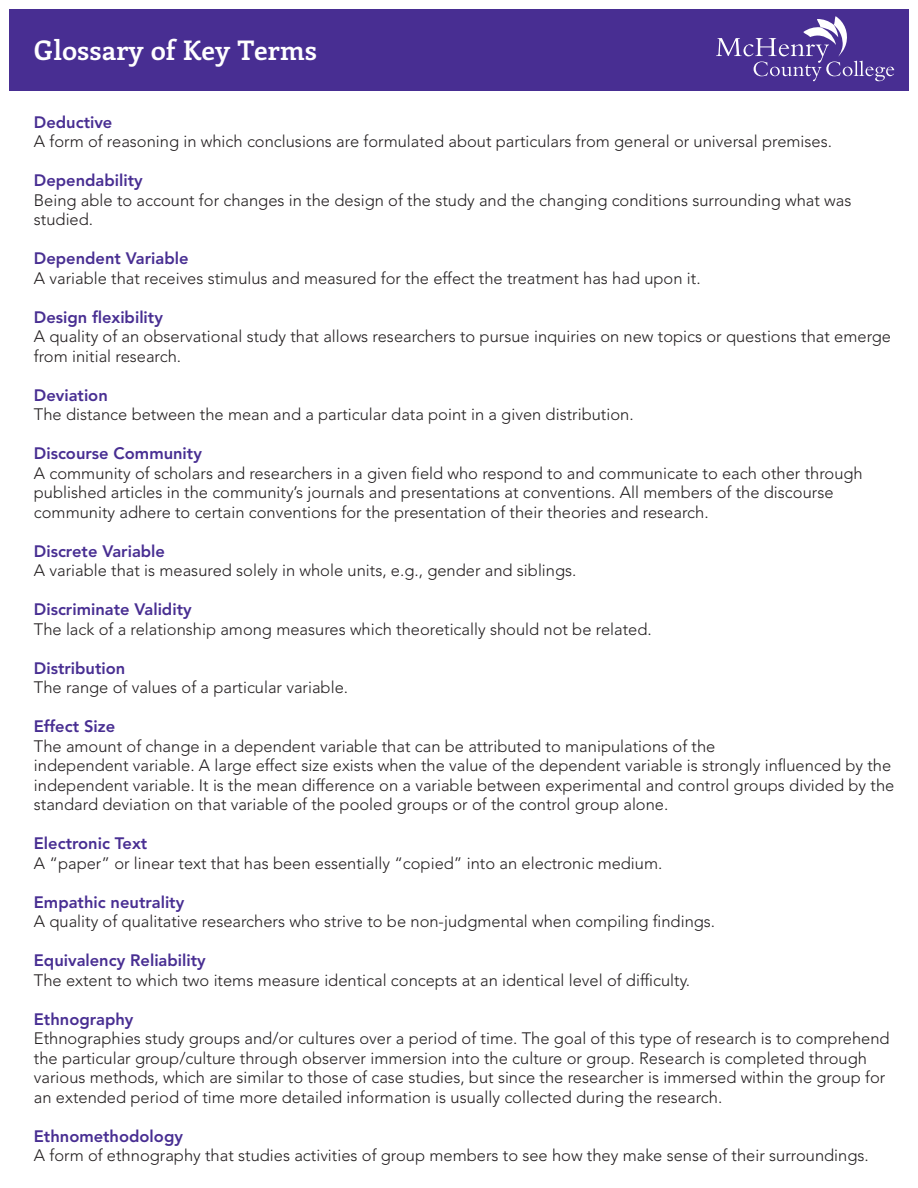
<style>
.page{position:relative;width:918px;height:1188px;background:#fff}
.page>*{position:absolute;margin:0;border:0;box-sizing:border-box;transform-origin:0 0}
.t1{font:700 27px "Enriqueta";color:#fff}
.t2{font:300 16.5px/19.5px "Avenir LT Std";color:#231f20}
.t3{font:800 16.5px "Avenir LT Std";color:#482e92}
</style>
<div class="page">
<div style="left:9px;top:9px;width:900px;height:82px;background:#482e92"></div>
<svg style="left:716px;top:16px;width:178px;height:65px"></svg>
<p class="t1" style="left:34px;top:31px;width:285px">Glossary of Key Terms</p>
<p class="t3" style="left:34px;top:112px;width:80px">Deductive</p>
<p class="t2" style="left:34px;top:132px;width:800px">A form of reasoning in which conclusions are formulated about particulars from general or universal premises.</p>
<p class="t3" style="left:34px;top:171px;width:110px">Dependability</p>
<p class="t2" style="left:34px;top:191px;width:819px">Being able to account for changes in the design of the study and the changing conditions surrounding what was studied.</p>
<p class="t3" style="left:34px;top:249px;width:156px">Dependent Variable</p>
<p class="t2" style="left:34px;top:269px;width:668px">A variable that receives stimulus and measured for the effect the treatment has had upon it.</p>
<p class="t3" style="left:34px;top:307px;width:131px">Design flexibility</p>
<p class="t2" style="left:34px;top:327px;width:859px">A quality of an observational study that allows researchers to pursue inquiries on new topics or questions that emerge from initial research.</p>
<p class="t3" style="left:34px;top:385px;width:75px">Deviation</p>
<p class="t2" style="left:34px;top:405px;width:601px">The distance between the mean and a particular data point in a given distribution.</p>
<p class="t3" style="left:34px;top:444px;width:170px">Discourse Community</p>
<p class="t2" style="left:34px;top:464px;width:830px">A community of scholars and researchers in a given field who respond to and communicate to each other through published articles in the community’s journals and presentations at conventions. All members of the discourse community adhere to certain conventions for the presentation of their theories and research.</p>
<p class="t3" style="left:34px;top:541px;width:133px">Discrete Variable</p>
<p class="t2" style="left:34px;top:561px;width:544px">A variable that is measured solely in whole units, e.g., gender and siblings.</p>
<p class="t3" style="left:34px;top:600px;width:159px">Discriminate Validity</p>
<p class="t2" style="left:34px;top:620px;width:619px">The lack of a relationship among measures which theoretically should not be related.</p>
<p class="t3" style="left:34px;top:658px;width:93px">Distribution</p>
<p class="t2" style="left:34px;top:678px;width:316px">The range of values of a particular variable.</p>
<p class="t3" style="left:34px;top:717px;width:83px">Effect Size</p>
<p class="t2" style="left:34px;top:737px;width:683px">The amount of change in a dependent variable that can be attributed to manipulations of the</p>
<p class="t2" style="left:34px;top:756px;width:862px">independent variable. A large effect size exists when the value of the dependent variable is strongly influenced by the independent variable. It is the mean difference on a variable between experimental and control groups divided by the standard deviation on that variable of the pooled groups or of the control group alone.</p>
<p class="t3" style="left:34px;top:834px;width:115px">Electronic Text</p>
<p class="t2" style="left:34px;top:854px;width:630px">A “paper” or linear text that has been essentially “copied” into an electronic medium.</p>
<p class="t3" style="left:34px;top:892px;width:152px">Empathic neutrality</p>
<p class="t2" style="left:34px;top:912px;width:683px">A quality of qualitative researchers who strive to be non-judgmental when compiling findings.</p>
<p class="t3" style="left:34px;top:951px;width:173px">Equivalency Reliability</p>
<p class="t2" style="left:34px;top:971px;width:658px">The extent to which two items measure identical concepts at an identical level of difficulty.</p>
<p class="t3" style="left:34px;top:1009px;width:101px">Ethnography</p>
<p class="t2" style="left:34px;top:1029px;width:857px">Ethnographies study groups and/or cultures over a period of time. The goal of this type of research is to comprehend the particular group/culture through observer immersion into the culture or group. Research is completed through various methods, which are similar to those of case studies, but since the researcher is immersed within the group for an extended period of time more detailed information is usually collected during the research.</p>
<p class="t3" style="left:34px;top:1126px;width:151px">Ethnomethodology</p>
<p class="t2" style="left:34px;top:1146px;width:836px">A form of ethnography that studies activities of group members to see how they make sense of their surroundings.</p>
</div>
